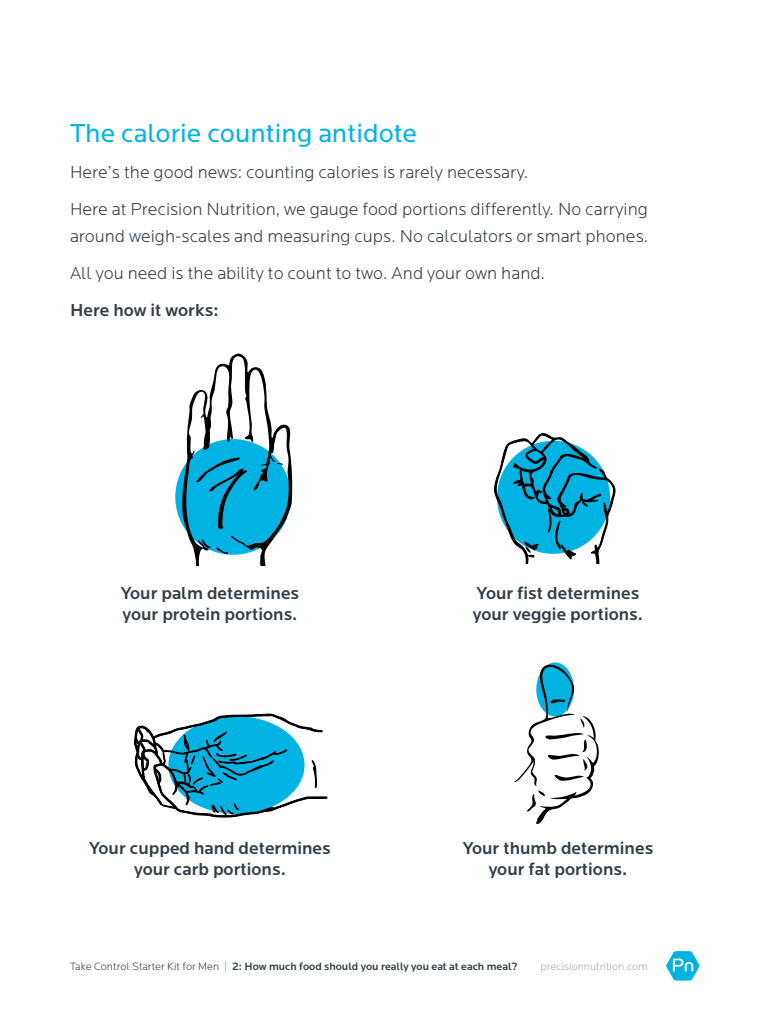
<style>
.page{position:relative;width:768px;height:1024px;background:#fff}
.page>*{position:absolute;margin:0;border:0;box-sizing:border-box;transform-origin:0 0}
.t1{font:27px "Locator";color:#00b3e3}
.t2{font:300 18px/37px "Locator";color:#333e48}
.t3{font:500 18px/21px "Locator";color:#333e48}
.t4{font:500 11px "Locator";color:#333e48}
.t5{font:300 11px "Locator";color:#a4a9ad}
.s1{font-weight:300}
.s2{font-weight:300;color:#00b3e3}
</style>
<div class="page">
<svg style="left:666px;top:951px;width:33px;height:30px"></svg>
<svg style="left:494px;top:433px;width:121px;height:131px"></svg>
<svg style="left:181px;top:353px;width:112px;height:212px"></svg>
<svg style="left:134px;top:713px;width:194px;height:105px"></svg>
<svg style="left:514px;top:664px;width:85px;height:160px"></svg>
<h1 class="t1" style="left:70px;top:116px;width:349px">The calorie counting antidote</h1>
<p class="t2" style="left:70px;top:153px;width:579px">Here’s the good news: counting calories is rarely necessary.<br>Here at Precision Nutrition, we gauge food portions differently. No carrying</p>
<p class="t2" style="left:70px;top:217px;width:580px">around weigh-scales and measuring cups. No calculators or smart phones.<br>All you need is the ability to count to two. And your own hand.</p>
<p class="t3" style="left:70px;top:299px;width:150px">Here how it works:</p>
<p class="t3" style="left:121px;top:582px;width:180px">Your palm determines your protein portions.</p>
<p class="t3" style="left:473px;top:582px;width:172px">Your fist determines your veggie portions.</p>
<p class="t3" style="left:89px;top:837px;width:243px;text-align:center">Your cupped hand determines your carb portions.</p>
<p class="t3" style="left:463px;top:837px;width:192px;text-align:center">Your thumb determines your fat portions.</p>
<p class="t4" style="left:70px;top:960px;width:449px"><span class="s1">Take Control Starter Kit for Men</span> <span class="s2">|</span> 2: How much food should you really you eat at each meal?</p>
<p class="t5" style="left:541px;top:960px;width:109px">precisionnutrition.com</p>
</div>
